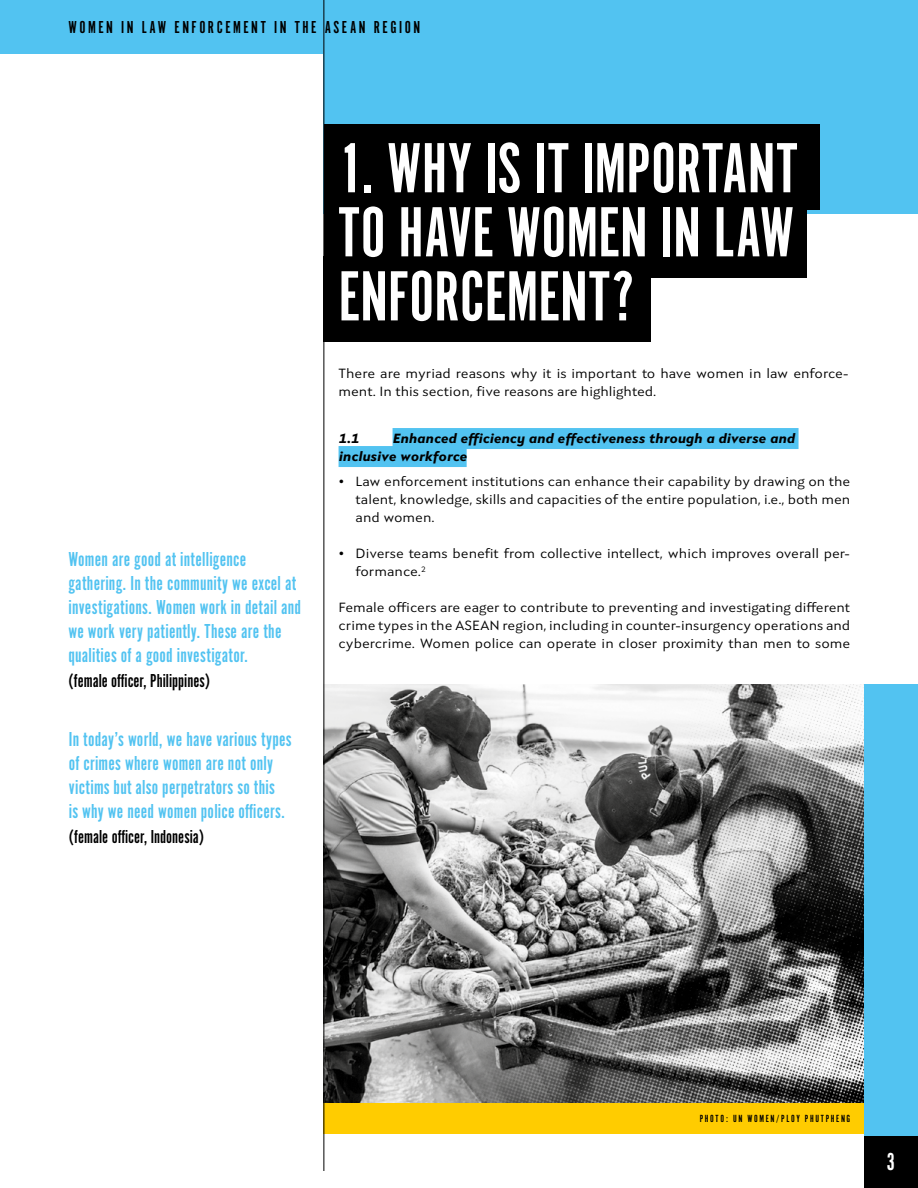
<style>
.page{position:relative;width:918px;height:1188px;background:#fff}
.page>*{position:absolute;margin:0;border:0;box-sizing:border-box;transform-origin:0 0}
.t1{font:73.65px/64.1px "Alternate Got No 1 D";color:#fff;text-align:justify}
.t2{font:25.5px "Alternate Got No 1 D";color:#fff}
.t3{font:21px/24px "Alternate Got No 1 D";letter-spacing:.01em;color:#52c3f1}
.t4{font:19.5px "Alternate Got No 1 D";color:#000}
.t5{font:18px "Alternate Got No 1 D";letter-spacing:.14em;color:#000}
.t6{font:13.5px/18px "Seven One Eight";color:#000;text-align:justify}
.t7{font:italic 800 13.5px/18px "Seven One Eight";letter-spacing:.01em;color:#000}
.t8{font:10.8px "Alternate Got No 1 D";letter-spacing:.15em;color:#000}
</style>
<div class="page">
<div style="left:0;top:0;width:918px;height:54px;background:#52c3f1"></div>
<div style="left:864px;top:1134px;width:54px;height:54px;background:#000"></div>
<div style="left:864px;top:684px;width:54px;height:451px;background:#52c3f1"></div>
<div style="left:324px;top:54px;width:594px;height:160px;background:#52c3f1"></div>
<div style="left:324px;top:124px;width:496px;height:85px;background:#000"></div>
<div style="left:324px;top:193px;width:483px;height:85px;background:#000"></div>
<div style="left:324px;top:257px;width:327px;height:85px;background:#000"></div>
<img style="left:325px;top:684px;width:539px;height:420px">
<div style="left:324px;top:1104px;width:540px;height:30px;background:#fc0"></div>
<div style="left:393px;top:428px;width:406px;height:21px;background:#52c3f1"></div>
<div style="left:339px;top:446px;width:128px;height:21px;background:#52c3f1"></div>
<hr style="left:324px;top:0;width:1px;height:1171px;background:#000">
<h3 class="t5" style="left:68px;top:18px;width:353px">WOMEN IN LAW ENFORCEMENT IN THE ASEAN REGION</h3>
<h1 class="t1" style="left:339px;top:138px;width:460px">1. WHY IS IT IMPORTANT TO HAVE WOMEN IN LAW ENFORCEMENT?</h1>
<h3 class="t3" style="left:68px;top:547px;width:234px">Women are good at intelligence gathering. In the community we excel at investigations. Women work in detail and we work very patiently. These are the qualities of a good investigator.</h3>
<h3 class="t4" style="left:68px;top:670px;width:143px">(female officer, Philippines)</h3>
<h3 class="t3" style="left:69px;top:727px;width:224px">In today’s world, we have various types of crimes where women are not only victims but also perpetrators so this<br>is why we need women police officers.</h3>
<h3 class="t4" style="left:69px;top:826px;width:137px">(female officer, Indonesia)</h3>
<p class="t6" style="left:339px;top:364px;width:512px">There are myriad reasons why it is important to have women in law enforce&shy;ment. In this section, five reasons are highlighted.</p>
<p class="t7" style="left:339px;top:429px;width:458px;text-indent:54px">Enhanced efficiency and effectiveness through a diverse and inclusive workforce</p>
<p class="t6" style="left:356px;top:472px;width:496px;text-indent:-17px">• Law enforcement institutions can enhance their capability by drawing on the talent, knowledge, skills and capacities of the entire population, i.e., both men and women.</p>
<p class="t6" style="left:356px;top:544px;width:496px;text-indent:-17px">• Diverse teams benefit from collective intellect, which improves overall per&shy;formance.<sup>2</sup></p>
<p class="t6" style="left:339px;top:598px;width:513px">Female officers are eager to contribute to preventing and investigating different crime types in the ASEAN region, including in counter-insurgency operations and cybercrime. Women police can operate in closer proximity than men to some</p>
<p class="t7" style="left:339px;top:429px;width:22px">1.1</p>
<p class="t8" style="left:700px;top:1113px;width:152px">PHOTO: UN WOMEN/PLOY PHUTPHENG</p>
<h2 class="t2" style="left:887px;top:1148px;width:10px">3</h2>
</div>
